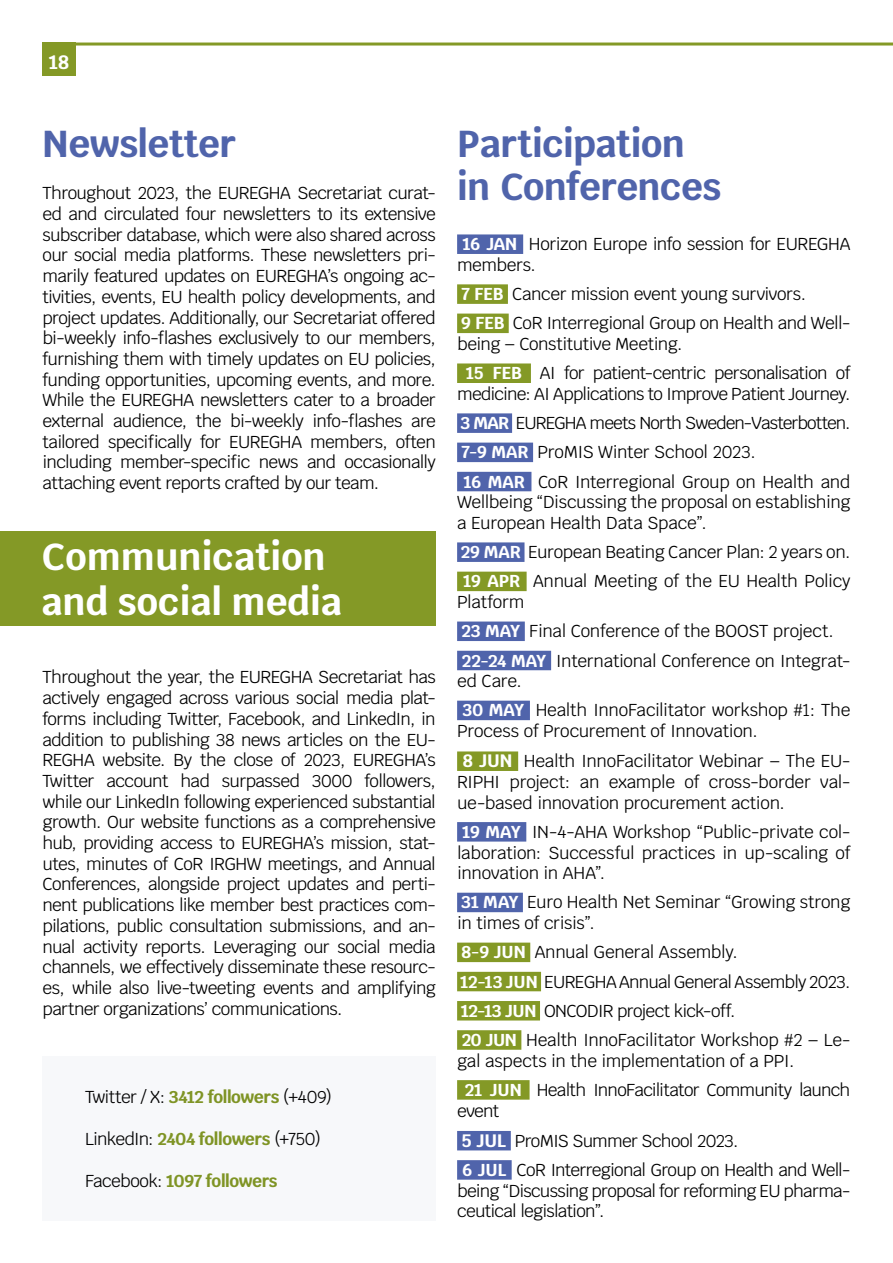
<style>
.page{position:relative;width:893px;height:1263px;background:#fff}
.page>*{position:absolute;margin:0;border:0;box-sizing:border-box;transform-origin:0 0}
.t1{font:700 37.5px/42.9px "Krub";letter-spacing:-.01em;color:#5064ab}
.t2{font:700 37.5px/45px "Krub";color:#fff}
.t3{font:700 19.5px "Krub";color:#fff}
.t4{font:17.25px/20.7px "Krub";letter-spacing:-.03em;color:#000}
.t5{font:17.25px "Krub";letter-spacing:-.05em;color:#000}
.t6{font:700 17.25px "Krub";letter-spacing:-.025em;color:#849926}
.s1{font-weight:700;color:#849926}
.s2{font-weight:400;color:#000}
.s3{font-weight:700;color:#fff}
.s4{font-weight:700;font-size:18px;color:#fff}
</style>
<div class="page">
<hr style="left:43px;top:43px;width:850px;height:3px;background:#849926">
<div style="left:457px;top:234px;width:66px;height:20px;background:#5064ab"></div>
<div style="left:457px;top:284px;width:51px;height:20px;background:#849926"></div>
<div style="left:457px;top:314px;width:52px;height:19px;background:#849926"></div>
<div style="left:457px;top:363px;width:74px;height:20px;background:#849926"></div>
<div style="left:457px;top:413px;width:55px;height:20px;background:#5064ab"></div>
<div style="left:457px;top:443px;width:76px;height:19px;background:#5064ab"></div>
<div style="left:457px;top:472px;width:74px;height:19px;background:#5064ab"></div>
<div style="left:457px;top:542px;width:67px;height:20px;background:#5064ab"></div>
<div style="left:457px;top:572px;width:70px;height:19px;background:#849926"></div>
<div style="left:457px;top:621px;width:68px;height:20px;background:#5064ab"></div>
<div style="left:457px;top:651px;width:94px;height:19px;background:#5064ab"></div>
<div style="left:457px;top:701px;width:73px;height:19px;background:#5064ab"></div>
<div style="left:457px;top:751px;width:61px;height:20px;background:#849926"></div>
<div style="left:457px;top:822px;width:69px;height:19px;background:#5064ab"></div>
<div style="left:457px;top:893px;width:66px;height:19px;background:#5064ab"></div>
<div style="left:457px;top:942px;width:73px;height:20px;background:#849926"></div>
<div style="left:457px;top:972px;width:84px;height:19px;background:#849926"></div>
<div style="left:457px;top:1001px;width:83px;height:19px;background:#849926"></div>
<div style="left:457px;top:1030px;width:64px;height:20px;background:#849926"></div>
<div style="left:457px;top:1080px;width:73px;height:20px;background:#849926"></div>
<div style="left:457px;top:1131px;width:54px;height:19px;background:#5064ab"></div>
<div style="left:457px;top:1160px;width:55px;height:20px;background:#5064ab"></div>
<div style="left:0;top:531px;width:436px;height:95px;background:#849926"></div>
<div style="left:43px;top:1056px;width:393px;height:164px;background:#f7f8fa"></div>
<div style="left:43px;top:43px;width:33px;height:33px;background:#849926"></div>
<p class="t3" style="left:49px;top:51px;width:21px">18</p>
<h1 class="t1" style="left:43px;top:123px;width:195px">Newsletter</h1>
<p class="t4" style="left:43px;top:183px;width:395px;text-align:justify">Throughout 2023, the EUREGHA Secretariat curat&shy;ed and circulated four newsletters to its extensive subscriber database, which were also shared across our social media platforms. These newsletters pri&shy;marily featured updates on EUREGHA’s ongoing ac&shy;tivities, events, EU health policy developments, and project updates. Additionally, our Secretariat offered bi-weekly info-flashes exclusively to our members, furnishing them with timely updates on EU policies, funding opportunities, upcoming events, and more.<br>While the EUREGHA newsletters cater to a broader external audience, the bi-weekly info-flashes are tailored specifically for EUREGHA members, often including member-specific news and occasionally attaching event reports crafted by our team.</p>
<h1 class="t2" style="left:42px;top:535px;width:302px">Communication and social media</h1>
<p class="t4" style="left:43px;top:667px;width:395px;text-align:justify">Throughout the year, the EUREGHA Secretariat has actively engaged across various social media plat&shy;forms including Twitter, Facebook, and LinkedIn, in addition to publishing 38 news articles on the EU-REGHA website. By the close of 2023, EUREGHA’s Twitter account had surpassed 3000 followers, while our LinkedIn following experienced substantial growth. Our website functions as a comprehensive hub, providing access to EUREGHA’s mission, stat&shy;utes, minutes of CoR IRGHW meetings, and Annual Conferences, alongside project updates and perti&shy;nent publications like member best practices com&shy;pilations, public consultation submissions, and an&shy;nual activity reports. Leveraging our social media channels, we effectively disseminate these resourc&shy;es, while also live-tweeting events and amplifying partner organizations’ communications.</p>
<p class="t4" style="left:85px;top:1086px;width:248px">Twitter / X: <span class="s1">3412 followers</span> (+409)</p>
<p class="t5" style="left:85px;top:1124px;width:237px">LinkedIn: <span class="s1">2404 followers</span> (+750)</p>
<p class="t6" style="left:85px;top:1171px;width:194px"><span class="s2">Facebook:</span> 1097 followers</p>
<h1 class="t1" style="left:457px;top:122px;width:266px">Participation in Conferences</h1>
<p class="t4" style="left:457px;top:234px;width:395px;text-indent:6px"><span class="s3">16 JAN</span> Horizon Europe info session for EUREGHA members.</p>
<p class="t4" style="left:461px;top:279px;width:391px;line-height:29.2px"><span class="s3">7 FEB</span> Cancer mission event young survivors.<br><span class="s3">9 FEB</span> CoR Interregional Group on Health and Well-</p>
<p class="t4" style="left:466px;top:329px;width:386px;line-height:29.2px;text-indent:-9px">being – Constitutive Meeting.<br><span class="s3">15 FEB</span> AI for patient-centric personalisation of</p>
<p class="t4" style="left:457px;top:379px;width:395px;line-height:29.2px">medicine: AI Applications to Improve Patient Journey.<br><span class="s3">3 MAR</span> EUREGHA meets North Sweden-Vasterbotten.<br><span class="s3">7-9 MAR</span> ProMIS Winter School 2023.<br><span class="s3">16 MAR</span> CoR Interregional Group on Health and</p>
<p class="t4" style="left:457px;top:492px;width:395px">Wellbeing “Discussing the proposal on establishing a European Health Data Space”.</p>
<p class="t4" style="left:461px;top:537px;width:391px;line-height:29.2px"><span class="s3">29 MAR</span> European Beating Cancer Plan: 2 years on.<br><span class="s3">19 APR</span> Annual Meeting of the EU Health Policy</p>
<p class="t4" style="left:457px;top:587px;width:395px;line-height:29.2px">Platform<br><span class="s3">23 MAY</span> Final Conference of the BOOST project.<br><span class="s3">22-24 MAY</span> International Conference on Integrat-</p>
<p class="t4" style="left:463px;top:666px;width:389px;line-height:29.2px;text-indent:-6px">ed Care.<br><span class="s3">30 MAY</span> Health InnoFacilitator workshop #1: The</p>
<p class="t4" style="left:463px;top:716px;width:389px;line-height:30.2px;text-indent:-6px">Process of Procurement of Innovation.<br><span class="s4">8 JUN</span> Health InnoFacilitator Webinar – The EU-</p>
<p class="t4" style="left:457px;top:771px;width:395px">RIPHI project: an example of cross-border val&shy;ue-based innovation procurement action.</p>
<p class="t4" style="left:457px;top:821px;width:395px;text-align:justify;text-indent:5px"><span class="s3">19 MAY</span> IN-4-AHA Workshop “Public-private col&shy;laboration: Successful practices in up-scaling of innovation in AHA”.</p>
<p class="t4" style="left:457px;top:892px;width:395px"><span class="s3">31 MAY</span> Euro Health Net Seminar “Growing strong in times of crisis”.</p>
<p class="t4" style="left:460px;top:938px;width:392px;line-height:29.2px"><span class="s3">8-9 JUN</span> Annual General Assembly.<br><span class="s3">12-13 JUN</span> EUREGHA Annual General Assembly 2023.<br><span class="s3">12-13 JUN</span> ONCODIR project kick-off.<br><span class="s3">20 JUN</span> Health InnoFacilitator Workshop #2 – Le-</p>
<p class="t4" style="left:465px;top:1046px;width:387px;line-height:29.2px;text-indent:-8px">gal aspects in the implementation of a PPI.<br><span class="s3">21 JUN</span> Health InnoFacilitator Community launch</p>
<p class="t4" style="left:457px;top:1096px;width:395px;line-height:29.7px">event<br><span class="s4">5 JUL</span> ProMIS Summer School 2023.<br><span class="s3">6 JUL</span> CoR Interregional Group on Health and Well-</p>
<p class="t4" style="left:457px;top:1180px;width:395px">being “Discussing proposal for reforming EU pharma&shy;ceutical legislation”.</p>
</div>
